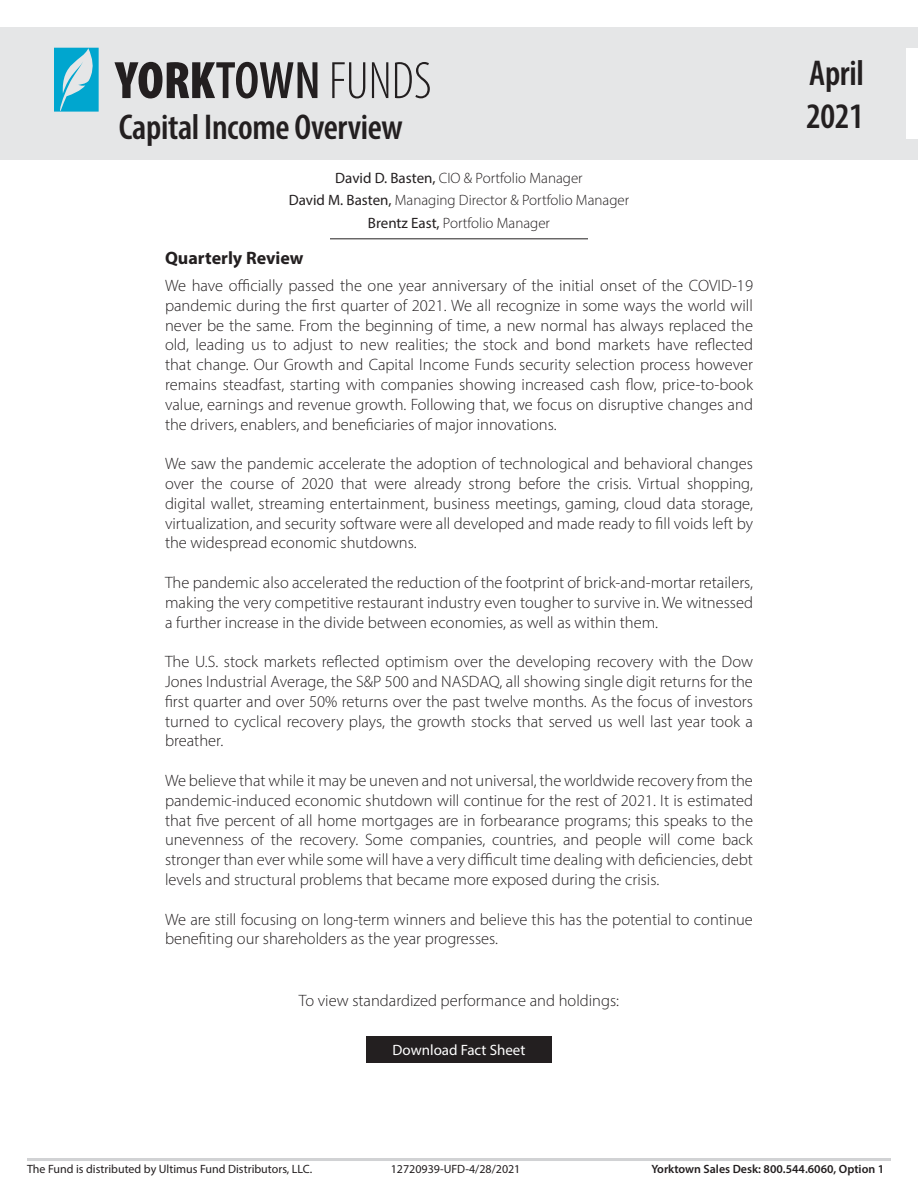
<style>
.page{position:relative;width:918px;height:1188px;background:#fff}
.page>*{position:absolute;margin:0;border:0;box-sizing:border-box;transform-origin:0 0}
.t1{font:600 condensed 36px "Myriad Pro";letter-spacing:-.01em;color:#231f20}
.t2{font:700 18px "Myriad Pro";color:#231f20}
.t3{font:300 16.5px/19.8px "Myriad Pro";color:#231f20;text-align:justify}
.t4{font:300 15px "Myriad Pro";color:#231f20}
.t5{font:15px "Myriad Pro";color:#fff}
.t6{font:12px "Myriad Pro";color:#231f20}
.t7{font:600 12px "Myriad Pro";color:#231f20}
.s1{font-weight:400}
</style>
<div class="page">
<hr style="left:27px;top:1158px;width:864px;height:3px;background:#d1d2d4">
<div style="left:0;top:27px;width:918px;height:132px;background:#e5e6e7"></div>
<svg style="left:114px;top:62px;width:203px;height:36px"></svg>
<svg style="left:332px;top:62px;width:33px;height:36px"></svg>
<svg style="left:372px;top:62px;width:16px;height:36px"></svg>
<svg style="left:395px;top:62px;width:35px;height:36px"></svg>
<svg style="left:54px;top:48px;width:45px;height:64px"></svg>
<div style="left:907px;top:48px;width:11px;height:91px;background:#fff"></div>
<hr style="left:330px;top:239px;width:258px;height:1px;background:#231f20">
<div style="left:366px;top:1036px;width:186px;height:27px;background:#231f20"></div>
<p class="t1" style="left:119px;top:104px;width:286px">Capital Income Overview</p>
<p class="t4" style="left:335px;top:169px;width:249px"><span class="s1">David D. Basten,</span> CIO &amp; Portfolio Manager</p>
<p class="t4" style="left:289px;top:191px;width:342px"><span class="s1">David M. Basten,</span> Managing Director &amp; Portfolio Manager</p>
<p class="t4" style="left:368px;top:214px;width:184px"><span class="s1">Brentz East,</span> Portfolio Manager</p>
<p class="t2" style="left:165px;top:246px;width:140px">Quarterly Review</p>
<p class="t3" style="left:165px;top:275px;width:590px">We have officially passed the one year anniversary of the initial onset of the COVID-19 pandemic during the first quarter of 2021. We all recognize in some ways the world will never be the same. From the beginning of time, a new normal has always replaced the old, leading us to adjust to new realities; the stock and bond markets have reflected that change. Our Growth and Capital Income Funds security selection process however remains steadfast, starting with companies showing increased cash flow, price-to-book value, earnings and revenue growth. Following that, we focus on disruptive changes and the drivers, enablers, and beneficiaries of major innovations.</p>
<p class="t3" style="left:165px;top:454px;width:590px">We saw the pandemic accelerate the adoption of technological and behavioral changes over the course of 2020 that were already strong before the crisis. Virtual shopping, digital wallet, streaming entertainment, business meetings, gaming, cloud data storage, virtualization, and security software were all developed and made ready to fill voids left by the widespread economic shutdowns.</p>
<p class="t3" style="left:165px;top:572px;width:590px">The pandemic also accelerated the reduction of the footprint of brick-and-mortar retailers, making the very competitive restaurant industry even tougher to survive in. We witnessed a further increase in the divide between economies, as well as within them.</p>
<p class="t3" style="left:165px;top:652px;width:590px">The U.S. stock markets reflected optimism over the developing recovery with the Dow Jones Industrial Average, the S&amp;P 500 and NASDAQ, all showing single digit returns for the first quarter and over 50% returns over the past twelve months. As the focus of investors turned to cyclical recovery plays, the growth stocks that served us well last year took a breather.</p>
<p class="t3" style="left:165px;top:770px;width:590px">We believe that while it may be uneven and not universal, the worldwide recovery from the pandemic-induced economic shutdown will continue for the rest of 2021. It is estimated that five percent of all home mortgages are in forbearance programs; this speaks to the unevenness of the recovery. Some companies, countries, and people will come back stronger than ever while some will have a very difficult time dealing with deficiencies, debt levels and structural problems that became more exposed during the crisis.</p>
<p class="t3" style="left:165px;top:909px;width:590px">We are still focusing on long-term winners and believe this has the potential to continue benefiting our shareholders as the year progresses.</p>
<p class="t3" style="left:299px;top:990px;width:322px">To view standardized performance and holdings:</p>
<p class="t5" style="left:393px;top:1041px;width:134px">Download Fact Sheet</p>
<p class="t1" style="left:809px;top:51px;width:56px">April</p>
<p class="t1" style="left:806px;top:94px;width:59px">2021</p>
<p class="t6" style="left:27px;top:1162px;width:287px">The Fund is distributed by Ultimus Fund Distributors, LLC.</p>
<p class="t7" style="left:652px;top:1161px;width:234px">Yorktown Sales Desk: 800.544.6060, Option 1</p>
<p class="t6" style="left:391px;top:1162px;width:131px">12720939-UFD-4/28/2021</p>
</div>
